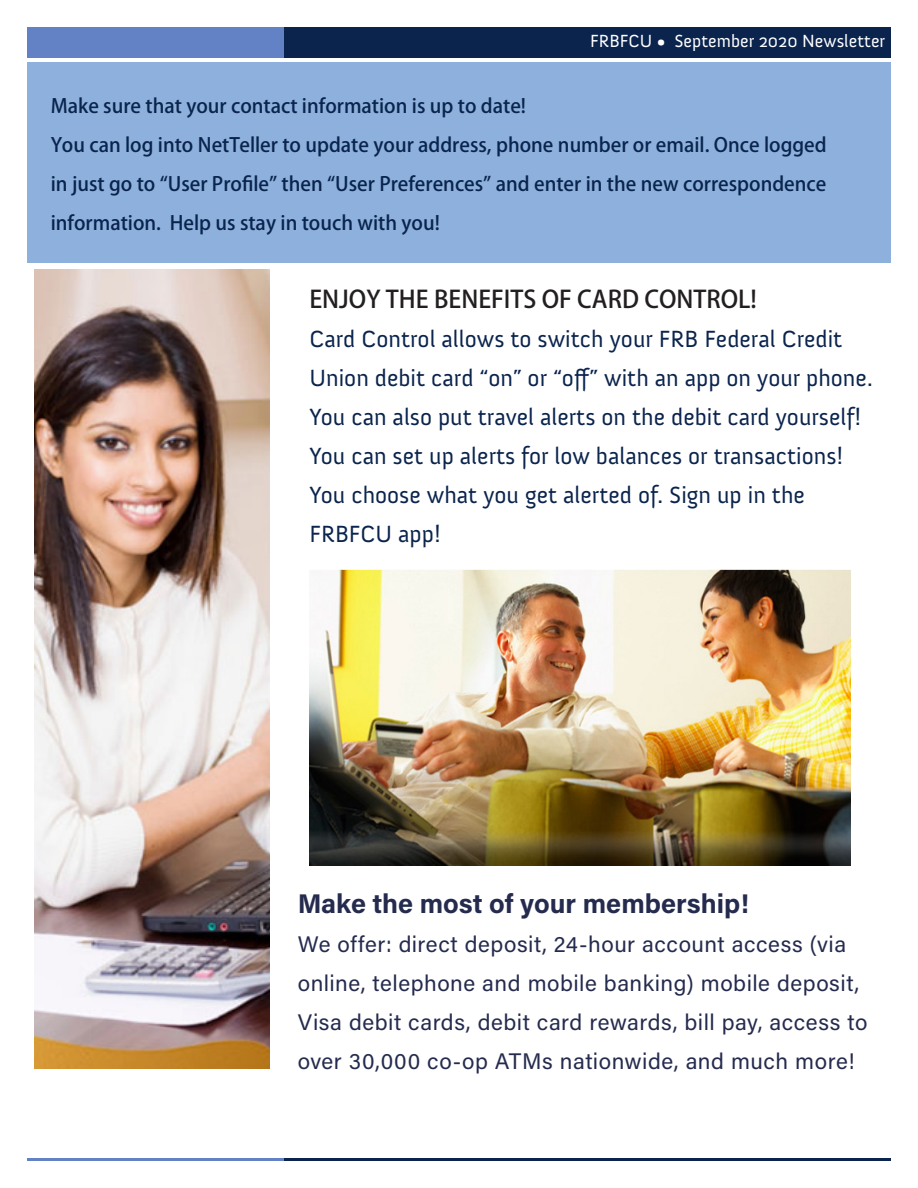
<style>
.page{position:relative;width:918px;height:1188px;background:#fff}
.page>*{position:absolute;margin:0;border:0;box-sizing:border-box;transform-origin:0 0}
.Box_Article_title{font:700 27px "Acumin Pro";color:#252b4e}
.t1{font:24px/39px "Anivers";color:#0a244d}
.t2{font:500 24px "Koz Go Pro";color:#231f20}
.Box_Article_title-2{font:22.5px/39px "Acumin Pro";letter-spacing:.025em;color:#252b4e}
.t3{font:500 19.5px/39px "Koz Go Pro";color:#0a244d;text-align:justify}
.t4{font:18px "Anivers";color:#fff}
</style>
<div class="page">
<div style="left:284px;top:27px;width:607px;height:30px;background:#0a244d"></div>
<div style="left:27px;top:27px;width:257px;height:30px;background:#6382c6"></div>
<hr style="left:284px;top:1158px;width:607px;height:3px;background:#0a244d">
<hr style="left:27px;top:1158px;width:257px;height:3px;background:#6382c6">
<div style="left:27px;top:62px;width:864px;height:200px;background:#8db1dc"></div>
<img style="left:309px;top:569px;width:541px;height:296px">
<img style="left:35px;top:269px;width:235px;height:799px">
<p class="t4" style="left:590px;top:31px;width:297px">FRBFCU • September 2020 Newsletter</p>
<p class="t3" style="left:51px;top:88px;width:477px">Make sure that your contact information is up to date!</p>
<p class="t3" style="left:51px;top:127px;width:777px">You can log into NetTeller to update your address, phone number or email. Once logged in just go to “User Profile” then “User Preferences” and enter in the new correspondence information. Help us stay in touch with you!</p>
<p class="t2" style="left:309px;top:284px;width:449px">ENJOY THE BENEFITS OF CARD CONTROL!</p>
<p class="t1" style="left:309px;top:320px;width:565px">Card Control allows to switch your FRB Federal Credit Union debit card “on” or “off” with an app on your phone.<br>You can also put travel alerts on the debit card yourself!<br>You can set up alerts for low balances or transactions!<br>You choose what you get alerted of. Sign up in the FRBFCU app!</p>
<p class="Box_Article_title" style="left:298px;top:884px;width:453px">Make the most of your membership!</p>
<p class="Box_Article_title-2" style="left:298px;top:923px;width:571px">We offer: direct deposit, 24-hour account access (via online, telephone and mobile banking) mobile deposit, Visa debit cards, debit card rewards, bill pay, access to over 30,000 co-op ATMs nationwide, and much more!</p>
</div>
